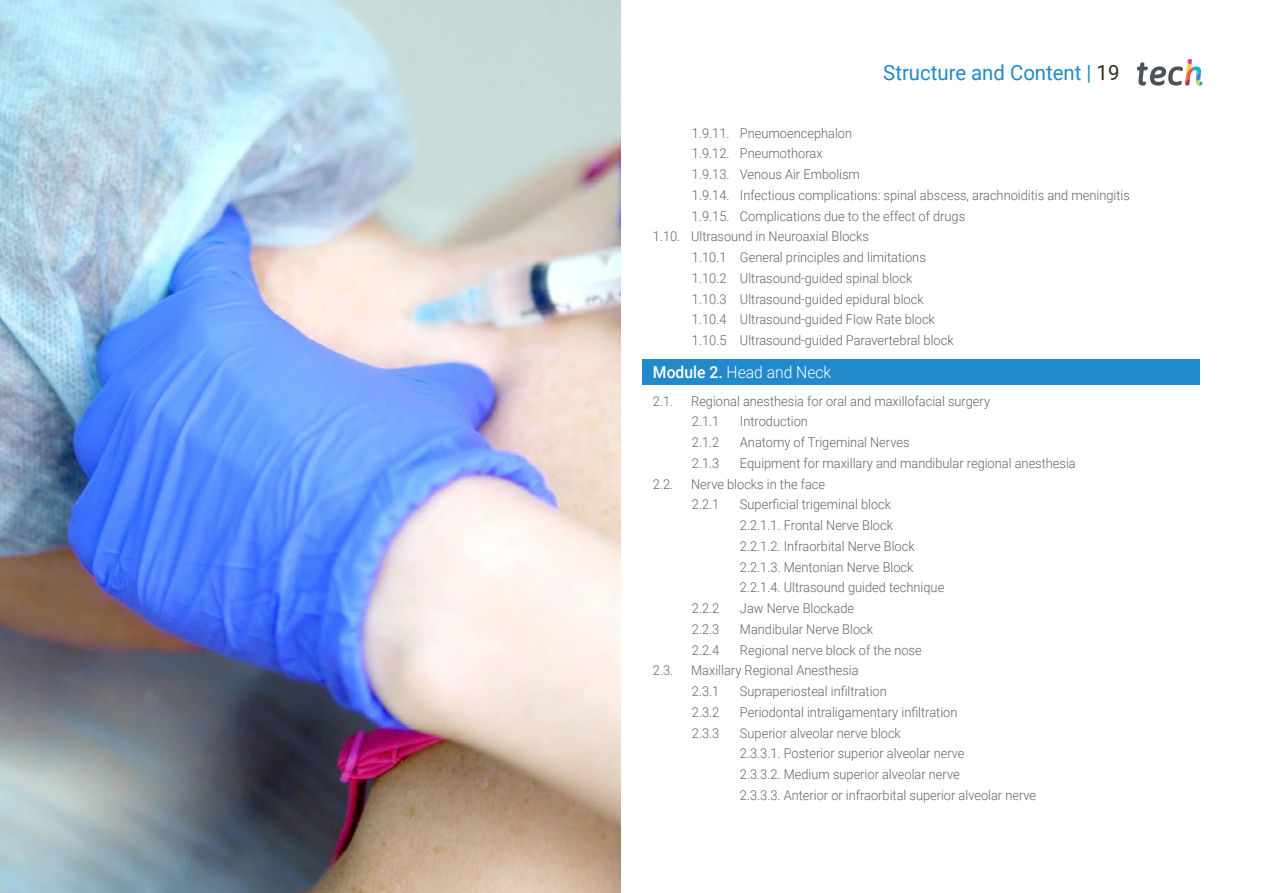
<style>
.page{position:relative;width:1263px;height:893px;background:#fff}
.page>*{position:absolute;margin:0;border:0;box-sizing:border-box;transform-origin:0 0}
.t1{font:21px "Roboto";color:#2289ca}
.t2{font:300 16.5px "Roboto";color:#fff;scale:.95 1}
.t3{font:300 13.5px/20.7px "Roboto";color:#61646a;scale:.95 1}
.s1{color:#312e20}
.s2{font-weight:500}
</style>
<div class="page">
<svg style="left:1137px;top:59px;width:65px;height:27px"></svg>
<div style="left:642px;top:360px;width:557px;height:25px;background:#2289ca"></div>
<img style="left:0;top:0;width:621px;height:893px">
<h1 class="t1" style="left:883px;top:57px;width:238px">Structure and Content | <span class="s1">19</span></h1>
<p class="t3" style="left:692px;top:122px;width:170px">1.9.11. Pneumoencephalon</p>
<p class="t3" style="left:692px;top:143px;width:139px">1.9.12. Pneumothorax</p>
<p class="t3" style="left:692px;top:164px;width:178px">1.9.13. Venous Air Embolism</p>
<p class="t3" style="left:692px;top:184px;width:463px">1.9.14. Infectious complications: spinal abscess, arachnoiditis and meningitis</p>
<p class="t3" style="left:692px;top:205px;width:289px">1.9.15. Complications due to the effect of drugs</p>
<p class="t3" style="left:653px;top:226px;width:229px">1.10. Ultrasound in Neuroaxial Blocks</p>
<p class="t3" style="left:692px;top:247px;width:248px">1.10.1 General principles and limitations</p>
<p class="t3" style="left:692px;top:267px;width:233px">1.10.2 Ultrasound-guided spinal block</p>
<p class="t3" style="left:692px;top:288px;width:245px">1.10.3 Ultrasound-guided epidural block</p>
<p class="t3" style="left:692px;top:309px;width:257px">1.10.4 Ultrasound-guided Flow Rate block</p>
<p class="t3" style="left:692px;top:330px;width:277px">1.10.5 Ultrasound-guided Paravertebral block</p>
<p class="t2" style="left:653px;top:361px;width:189px"><span class="s2">Module 2.</span> Head and Neck</p>
<p class="t3" style="left:653px;top:390px;width:23px">2.1.</p>
<p class="t3" style="left:691px;top:390px;width:316px">Regional anesthesia for oral and maxillofacial surgery<br>2.1.1</p>
<p class="t3" style="left:740px;top:411px;width:73px">Introduction</p>
<p class="t3" style="left:692px;top:431px;width:30px">2.1.2</p>
<p class="t3" style="left:740px;top:431px;width:180px">Anatomy of Trigeminal Nerves</p>
<p class="t3" style="left:692px;top:452px;width:30px">2.1.3</p>
<p class="t3" style="left:740px;top:452px;width:355px">Equipment for maxillary and mandibular regional anesthesia</p>
<p class="t3" style="left:653px;top:473px;width:23px">2.2.</p>
<p class="t3" style="left:691px;top:473px;width:142px">Nerve blocks in the face<br>2.2.1</p>
<p class="t3" style="left:740px;top:494px;width:217px">Superficial trigeminal block<br>2.2.1.1. Frontal Nerve Block<br>2.2.1.2. Infraorbital Nerve Block 2.2.1.3. Mentonian Nerve Block 2.2.1.4. Ultrasound guided technique</p>
<p class="t3" style="left:692px;top:597px;width:30px">2.2.2</p>
<p class="t3" style="left:740px;top:597px;width:122px">Jaw Nerve Blockade</p>
<p class="t3" style="left:692px;top:618px;width:30px">2.2.3</p>
<p class="t3" style="left:740px;top:618px;width:142px">Mandibular Nerve Block</p>
<p class="t3" style="left:692px;top:639px;width:30px">2.2.4</p>
<p class="t3" style="left:740px;top:639px;width:193px">Regional nerve block of the nose</p>
<p class="t3" style="left:653px;top:660px;width:23px">2.3.</p>
<p class="t3" style="left:691px;top:660px;width:178px">Maxillary Regional Anesthesia<br>2.3.1</p>
<p class="t3" style="left:740px;top:680px;width:156px">Supraperiosteal infiltration</p>
<p class="t3" style="left:692px;top:701px;width:30px">2.3.2</p>
<p class="t3" style="left:740px;top:701px;width:230px">Periodontal intraligamentary infiltration</p>
<p class="t3" style="left:692px;top:722px;width:30px">2.3.3</p>
<p class="t3" style="left:740px;top:722px;width:313px">Superior alveolar nerve block<br>2.3.3.1. Posterior superior alveolar nerve<br>2.3.3.2. Medium superior alveolar nerve<br>2.3.3.3. Anterior or infraorbital superior alveolar nerve</p>
</div>
